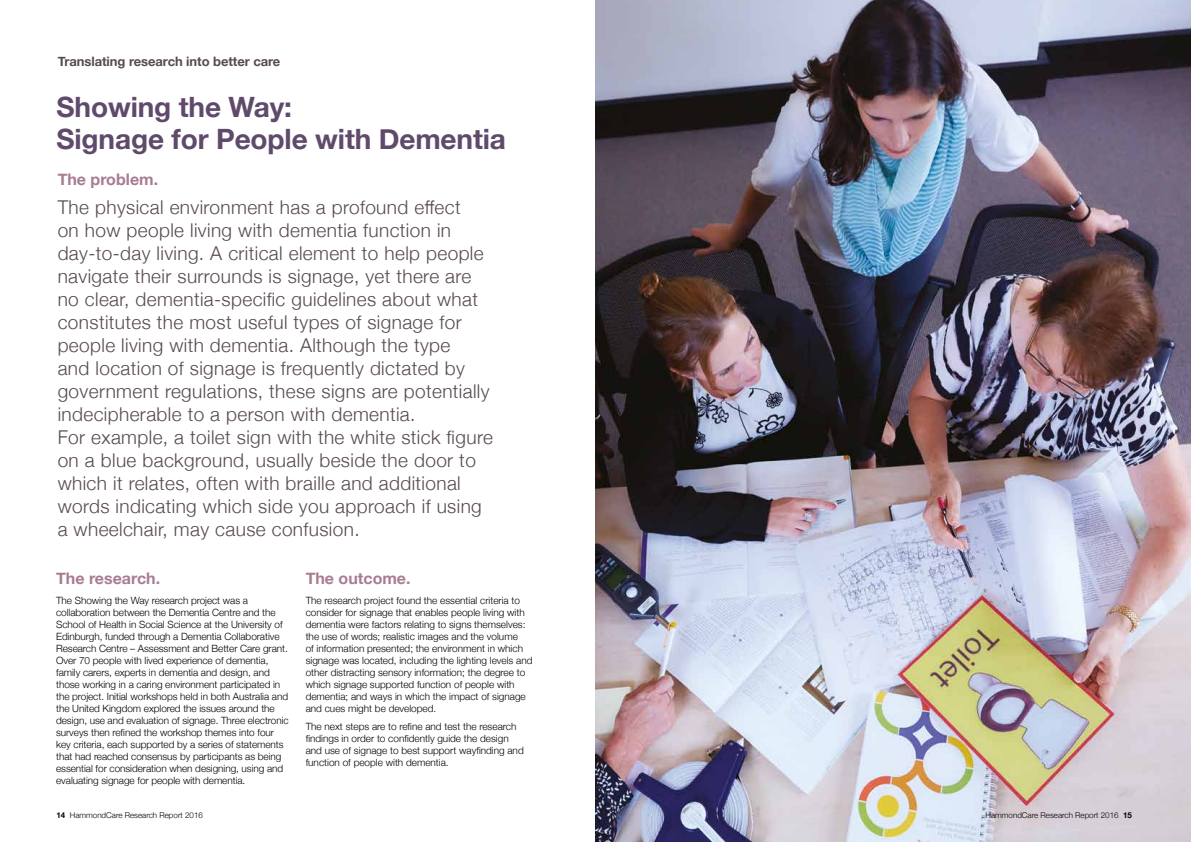
<style>
.page{position:relative;width:1191px;height:842px;background:#fff}
.page>*{position:absolute;margin:0;border:0;box-sizing:border-box;transform-origin:0 0}
.t1{font:700 28px/32px "Helvetica Neue";letter-spacing:-.005em;color:#604a6c}
.t2{font:300 19px/23px "Helvetica Neue";letter-spacing:.02em;color:#574a4f}
.t3{font:700 16px "Helvetica Neue";color:#a87c92}
.t4{font:700 13px "Helvetica Neue";letter-spacing:-.005em;color:#574a4f}
.t5{font:300 10px/12px "Helvetica Neue";letter-spacing:-.005em;color:#000}
.t6{font:300 8px "Helvetica Neue";color:#000}
.s1{font-weight:700}
</style>
<div class="page">
<img style="left:595px;top:0;width:596px;height:842px">
<h3 class="t4" style="left:58px;top:52px;width:224px">Translating research into better care</h3>
<h1 class="t1" style="left:57px;top:92px;width:451px">Showing the Way:<br>Signage for People with Dementia</h1>
<h3 class="t3" style="left:58px;top:167px;width:102px">The problem.</h3>
<p class="t2" style="left:58px;top:194px;width:437px">The physical environment has a profound effect<br>on how people living with dementia function in day-to-day living. A critical element to help people navigate their surrounds is signage, yet there are no clear, dementia-specific guidelines about what constitutes the most useful types of signage for people living with dementia. Although the type<br>and location of signage is frequently dictated by government regulations, these signs are potentially indecipherable to a person with dementia.<br>For example, a toilet sign with the white stick figure on a blue background, usually beside the door to which it relates, often with braille and additional words indicating which side you approach if using a wheelchair, may cause confusion.</p>
<h3 class="t3" style="left:56px;top:565px;width:106px">The research.</h3>
<p class="t5" style="left:56px;top:594px;width:234px">The Showing the Way research project was a collaboration between the Dementia Centre and the School of Health in Social Science at the University of Edinburgh, funded through a Dementia Collaborative Research Centre – Assessment and Better Care grant.<br>Over 70 people with lived experience of dementia, family carers, experts in dementia and design, and those working in a caring environment participated in the project. Initial workshops held in both Australia and the United Kingdom explored the issues around the design, use and evaluation of signage. Three electronic surveys then refined the workshop themes into four key criteria, each supported by a series of statements that had reached consensus by participants as being essential for consideration when designing, using and evaluating signage for people with dementia.</p>
<h3 class="t3" style="left:306px;top:565px;width:106px">The outcome.</h3>
<p class="t5" style="left:306px;top:594px;width:228px">The research project found the essential criteria to consider for signage that enables people living with dementia were factors relating to signs themselves: the use of words; realistic images and the volume<br>of information presented; the environment in which signage was located, including the lighting levels and other distracting sensory information; the degree to which signage supported function of people with dementia; and ways in which the impact of signage and cues might be developed.</p>
<p class="t5" style="left:306px;top:719px;width:219px">The next steps are to refine and test the research findings in order to confidently guide the design and use of signage to best support wayfinding and function of people with dementia.</p>
<p class="t6" style="left:56px;top:808px;width:148px"><span class="s1">14</span> HammondCare Research Report 2016</p>
<p class="t6" style="left:985px;top:808px;width:148px">HammondCare Research Report 2016 <span class="s1">15</span></p>
</div>
